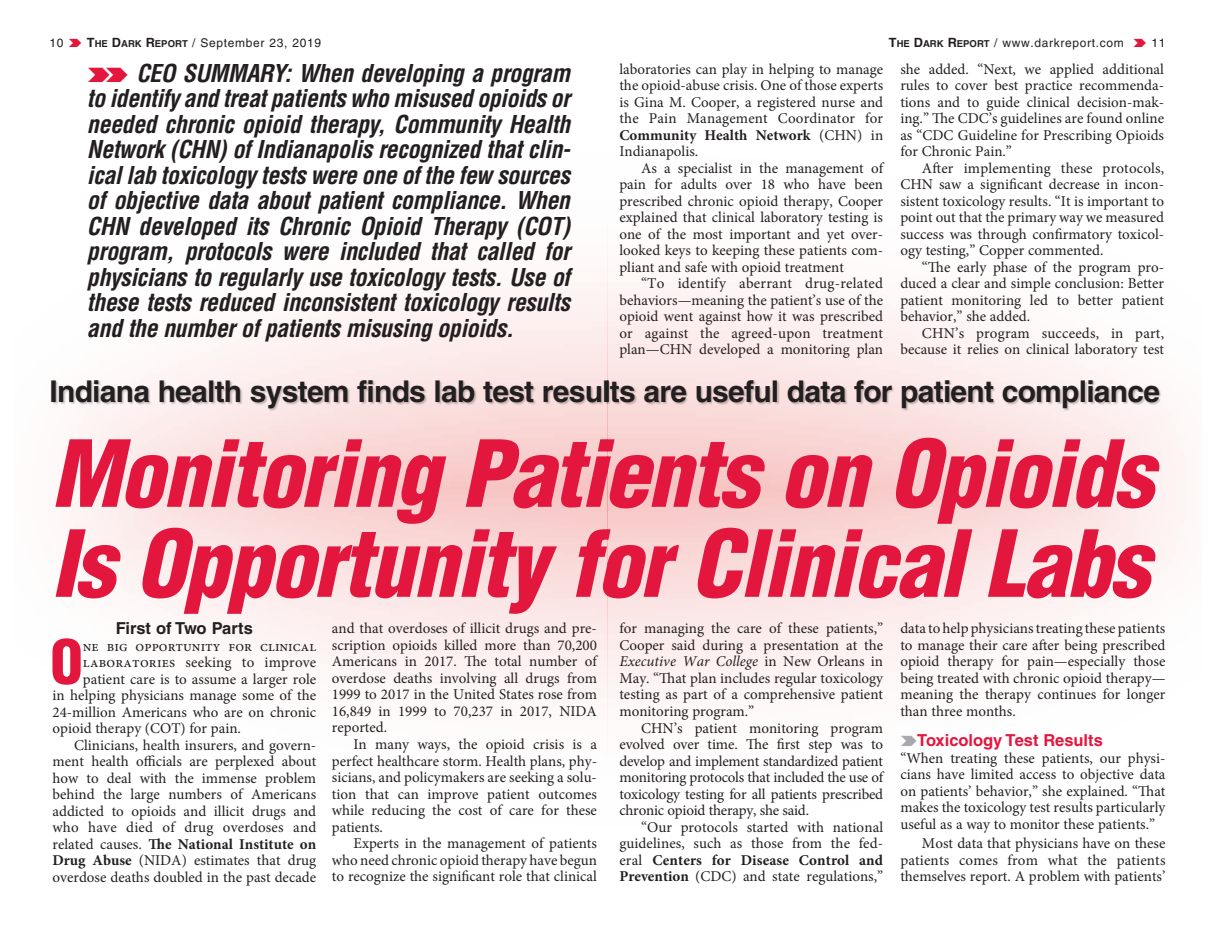
<style>
.page{position:relative;width:1215px;height:945px;background:#fff}
.page>*{position:absolute;margin:0;border:0;box-sizing:border-box;transform-origin:0 0}
.t1{font:italic 900 condensed 90px/90px "Helvetica LT Std";letter-spacing:-.02em;color:#e3173e}
.t2{font:900 condensed 58.95px "Helvetica LT Std";color:#e3173e}
.t3{font:700 30px "Helvetica LT Std";letter-spacing:-.025em;color:#231f20}
.t4{font:italic 700 condensed 24px/25.5px "Helvetica LT Std";letter-spacing:-.02em;color:#231f20;text-align:justify}
.t5{font:700 16.5px "Helvetica LT Std";color:#e3173e}
.t6{font:700 16.5px "Helvetica LT Std";color:#231f20}
.t7{font:15px/16.5px "Minion Pro";color:#231f20;text-align:justify}
.t8{font:700 15px "Minion Pro";color:#231f20}
.t9{font:12px "Helvetica LT Std";letter-spacing:.055em;color:#231f20}
.s1{font-weight:700;font-size:12.75px}
.s2{font-weight:700;font-size:9.6px}
.s3{font-weight:700}
.s4{font-weight:400}
.s5{font-style:italic}
</style>
<div class="page">
<svg style="left:70px;top:244px;width:538px;height:492px"></svg>
<div style="left:52px;top:379px;width:556px;height:32px;background:#231f20;opacity:.25"></div>
<svg style="left:608px;top:283px;width:576px;height:414px"></svg>
<div style="left:608px;top:379px;width:553px;height:32px;background:#231f20;opacity:.25"></div>
<p class="t9" style="left:50px;top:35px;width:16px">10</p>
<p class="t9" style="left:87px;top:35px;width:236px"><span class="s1">T</span><span class="s2">HE</span> <span class="s1">D</span><span class="s2">ARK</span> <span class="s1">R</span><span class="s2">EPORT</span> / September 23, 2019</p>
<p class="t9" style="left:889px;top:35px;width:236px"><span class="s1">T</span><span class="s2">HE</span> <span class="s1">D</span><span class="s2">ARK</span> <span class="s1">R</span><span class="s2">EPORT</span> / www.darkreport.com</p>
<p class="t9" style="left:1151px;top:35px;width:16px">11</p>
<p class="t7" style="left:900px;top:61px;width:265px">she added. “Next, we applied additional rules to cover best practice recommenda&shy;tions and to guide clinical decision-mak&shy;ing.” The CDC’s guidelines are found online as “CDC Guideline for Prescribing Opioids for Chronic Pain.”</p>
<p class="t7" style="left:900px;top:160px;width:265px;text-indent:22px">After implementing these protocols, CHN saw a significant decrease in incon&shy;sistent toxicology results. “It is important to point out that the primary way we measured success was through confirmatory toxicol&shy;ogy testing,” Copper commented.</p>
<p class="t7" style="left:900px;top:259px;width:265px;text-indent:22px">“The early phase of the program pro&shy;duced a clear and simple conclusion: Better patient monitoring led to better patient behavior,” she added.</p>
<p class="t7" style="left:900px;top:325px;width:265px;text-align:right">CHN’s program succeeds, in part, because it relies on clinical laboratory test</p>
<h3 class="t3" style="left:50px;top:373px;width:1112px">Indiana health system finds lab test results are useful data for patient compliance</h3>
<p class="t7" style="left:619px;top:61px;width:265px">laboratories can play in helping to manage the opioid-abuse crisis. One of those experts is Gina M. Cooper, a registered nurse and the Pain Management Coordinator for <span class="s3">Community Health Network</span> (CHN) in Indianapolis.</p>
<p class="t7" style="left:619px;top:160px;width:265px;text-indent:22px">As a specialist in the management of pain for adults over 18 who have been prescribed chronic opioid therapy, Cooper explained that clinical laboratory testing is one of the most important and yet over&shy;looked keys to keeping these patients com&shy;pliant and safe with opioid treatment</p>
<p class="t7" style="left:619px;top:275px;width:265px;text-indent:22px">“To identify aberrant drug-related behaviors—meaning the patient’s use of the opioid went against how it was prescribed or against the agreed-upon treatment plan—CHN developed a monitoring plan</p>
<p class="t4" style="left:87px;top:61px;width:485px;text-indent:49px">CEO SUMMARY: When developing a program to identify and treat patients who misused opioids or needed chronic opioid therapy, Community Health Network (CHN) of Indianapolis recognized that clin&shy;ical lab toxicology tests were one of the few sources of objective data about patient compliance. When CHN developed its Chronic Opioid Therapy (COT) program, protocols were included that called for physicians to regularly use toxicology tests. Use of these tests reduced inconsistent toxicology results and the number of patients misusing opioids.</p>
<h1 class="t1" style="left:51px;top:430px;width:1104px">Monitoring Patients on Opioids<br>Is Opportunity for Clinical Labs</h1>
<p class="t6" style="left:116px;top:618px;width:138px">First of Two Parts</p>
<h2 class="t2" style="left:50px;top:625px;width:34px">O</h2>
<p class="t7" style="left:83px;top:638px;width:235px">ne big opportunity for clinical</p>
<p class="t7" style="left:83px;top:654px;width:235px">laboratories seeking to improve</p>
<p class="t7" style="left:83px;top:671px;width:235px">patient care is to assume a larger role</p>
<p class="t7" style="left:53px;top:687px;width:265px">in helping physicians manage some of the</p>
<p class="t7" style="left:53px;top:704px;width:265px">24-million Americans who are on chronic</p>
<p class="t7" style="left:53px;top:720px;width:190px">opioid therapy (COT) for pain.</p>
<p class="t7" style="left:74px;top:737px;width:244px">Clinicians, health insurers, and govern-</p>
<p class="t7" style="left:53px;top:753px;width:265px">ment health officials are perplexed about</p>
<p class="t7" style="left:53px;top:770px;width:265px">how to deal with the immense problem</p>
<p class="t7" style="left:53px;top:786px;width:265px">behind the large numbers of Americans</p>
<p class="t7" style="left:53px;top:803px;width:265px">addicted to opioids and illicit drugs and</p>
<p class="t7" style="left:53px;top:819px;width:265px">who have died of drug overdoses and</p>
<p class="t8" style="left:53px;top:833px;width:265px"><span class="s4">related causes.</span> The National Institute on</p>
<p class="t7" style="left:53px;top:852px;width:265px"><span class="s3">Drug Abuse</span> (NIDA) estimates that drug</p>
<p class="t7" style="left:53px;top:869px;width:265px">overdose deaths doubled in the past decade</p>
<p class="t7" style="left:332px;top:620px;width:267px">and that overdoses of illicit drugs and pre&shy;scription opioids killed more than 70,200<br>Americans in 2017. The total number of overdose deaths involving all drugs from 1999 to 2017 in the United States rose from 16,849 in 1999 to 70,237 in 2017, NIDA reported.</p>
<p class="t7" style="left:332px;top:736px;width:267px;text-indent:22px">In many ways, the opioid crisis is a perfect healthcare storm. Health plans, phy&shy;sicians, and policymakers are seeking a solu&shy;tion that can improve patient outcomes while reducing the cost of care for these patients.</p>
<p class="t7" style="left:332px;top:835px;width:267px;text-indent:22px">Experts in the management of patients who need chronic opioid therapy have begun to recognize the significant role that clinical</p>
<p class="t7" style="left:619px;top:620px;width:265px">for managing the care of these patients,” Cooper said during a presentation at the <span class="s5">Executive War College</span> in New Orleans in May. “That plan includes regular toxicology testing as part of a comprehensive patient monitoring program.”</p>
<p class="t7" style="left:619px;top:720px;width:265px;text-indent:22px">CHN’s patient monitoring program evolved over time. The first step was to develop and implement standardized patient monitoring protocols that included the use of toxicology testing for all patients prescribed chronic opioid therapy, she said.</p>
<p class="t7" style="left:619px;top:819px;width:265px;text-indent:22px">“Our protocols started with national guidelines, such as those from the fed&shy;eral <span class="s3">Centers for Disease Control and Prevention</span> (CDC) and state regulations,”</p>
<p class="t7" style="left:900px;top:620px;width:267px">data to help physicians treating these patients to manage their care after being prescribed opioid therapy for pain—especially those being treated with chronic opioid therapy— meaning the therapy continues for longer than three months.</p>
<p class="t5" style="left:917px;top:731px;width:187px">Toxicology Test Results</p>
<p class="t7" style="left:900px;top:750px;width:267px">“When treating these patients, our physi&shy;cians have limited access to objective data on patients’ behavior,” she explained. “That makes the toxicology test results particularly useful as a way to monitor these patients.”</p>
<p class="t7" style="left:900px;top:835px;width:267px;text-indent:22px">Most data that physicians have on these patients comes from what the patients themselves report. A problem with patients’</p>
</div>
